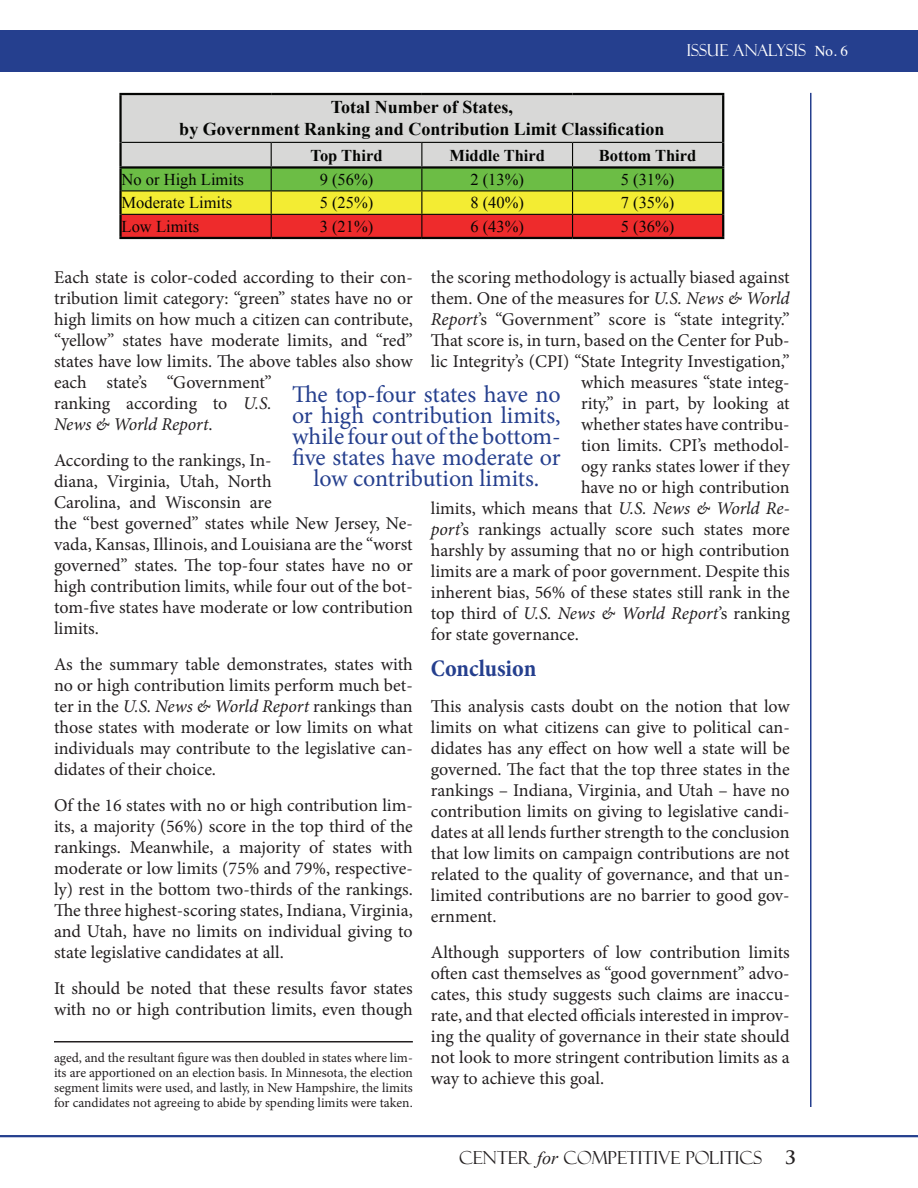
<style>
.page{position:relative;width:918px;height:1188px;background:#fff}
.page>*{position:absolute;margin:0;border:0;box-sizing:border-box;transform-origin:0 0}
.t1{font:24px/21px "Minion Pro";letter-spacing:-.005em;color:#253f8e;text-align:center}
.t2{font:700 condensed 24px "Minion Pro";color:#253f8e}
.t3{font:18px/21px "Minion Pro";letter-spacing:-.005em;color:#231f20;text-align:justify}
.t4{font:700 18px/21.6px "Times New Roman";color:#040503;text-align:center}
.t5{font:italic 18px "Minion Pro";letter-spacing:-.005em;color:#231f20}
.t6{font:18px "Felix Titling";color:#231f20}
.t7{font:700 18px "Trajan Pro";color:#231f20}
.t8{font:16.5px "Times New Roman";color:#040503}
.t9{font:700 16.5px "Times New Roman";color:#040503}
.t10{font:16.5px "Felix Titling";color:#fff}
.t11{font:13.5px/15px "Minion Pro";color:#231f20;text-align:justify}
.s1{font-family:"Times";font-size:15px}
.s2{font-style:italic}
.s3{font-style:normal}
.s4{font-family:"Times New Roman";font-style:italic}
</style>
<div class="page">
<div style="left:0;top:30px;width:918px;height:42px;background:#253f8e"></div>
<hr style="left:0;top:1135px;width:918px;height:2px;background:#253f8e">
<hr style="left:810px;top:93px;width:2px;height:1014px;background:#253f8e">
<hr style="left:54px;top:1041px;width:359px;height:1px;background:#231f20">
<div style="left:122px;top:95px;width:600px;height:47px;background:#d8d8d7"></div>
<hr style="left:119px;top:95px;width:3px;height:47px;background:#040503">
<hr style="left:119px;top:93px;width:152px;height:2px;background:#040503">
<hr style="left:271px;top:93px;width:151px;height:2px;background:#040503">
<hr style="left:422px;top:93px;width:151px;height:2px;background:#040503">
<hr style="left:573px;top:93px;width:151px;height:2px;background:#040503">
<hr style="left:722px;top:95px;width:2px;height:47px;background:#040503">
<hr style="left:119px;top:142px;width:3px;height:24px;background:#040503">
<hr style="left:122px;top:142px;width:149px;height:1px;background:#040503">
<hr style="left:271px;top:142px;width:151px;height:1px;background:#040503">
<hr style="left:422px;top:142px;width:151px;height:1px;background:#040503">
<hr style="left:573px;top:142px;width:149px;height:1px;background:#040503">
<hr style="left:722px;top:142px;width:2px;height:24px;background:#040503">
<hr style="left:119px;top:166px;width:152px;height:3px;background:#040503">
<hr style="left:573px;top:166px;width:151px;height:3px;background:#040503">
<hr style="left:119px;top:169px;width:3px;height:22px;background:#040503">
<hr style="left:722px;top:169px;width:2px;height:22px;background:#040503">
<hr style="left:119px;top:191px;width:3px;height:23px;background:#040503">
<hr style="left:722px;top:191px;width:2px;height:23px;background:#040503">
<hr style="left:119px;top:214px;width:3px;height:23px;background:#040503">
<hr style="left:119px;top:237px;width:152px;height:2px;background:#040503">
<hr style="left:271px;top:237px;width:151px;height:2px;background:#040503">
<hr style="left:422px;top:237px;width:151px;height:2px;background:#040503">
<hr style="left:573px;top:237px;width:151px;height:2px;background:#040503">
<svg style="left:121px;top:143px;width:602px;height:95px;background:#bb9f59"></svg>
<hr style="left:722px;top:214px;width:2px;height:23px;background:#040503">
<p class="t10" style="left:687px;top:41px;width:163px">ISSUE ANALYSIS <span class="s1">No. 6</span></p>
<p class="t4" style="left:179px;top:96px;width:487px">Total Number of States,<br>by Government Ranking and Contribution Limit Classification</p>
<p class="t9" style="left:311px;top:144px;width:74px">Top Third</p>
<p class="t9" style="left:449px;top:144px;width:97px">Middle Third</p>
<p class="t9" style="left:599px;top:144px;width:99px">Bottom Third</p>
<p class="t8" style="left:122px;top:168px;width:124px">No or High Limits</p>
<p class="t8" style="left:320px;top:168px;width:55px">9 (56%)</p>
<p class="t8" style="left:470px;top:168px;width:55px">2 (13%)</p>
<p class="t8" style="left:621px;top:168px;width:55px">5 (31%)</p>
<p class="t8" style="left:122px;top:192px;width:112px">Moderate Limits</p>
<p class="t8" style="left:320px;top:192px;width:55px">5 (25%)</p>
<p class="t8" style="left:470px;top:192px;width:55px">8 (40%)</p>
<p class="t8" style="left:621px;top:192px;width:55px">7 (35%)</p>
<p class="t8" style="left:122px;top:215px;width:79px">Low Limits</p>
<p class="t8" style="left:320px;top:215px;width:55px">3 (21%)</p>
<p class="t8" style="left:470px;top:215px;width:55px">6 (43%)</p>
<p class="t8" style="left:621px;top:215px;width:55px">5 (36%)</p>
<p class="t3" style="left:54px;top:267px;width:360px;text-align:left">Each state is color-coded according to their con&shy;tribution limit category: “green” states have no or high limits on how much a citizen can contribute, “yellow” states have moderate limits, and “red” states have low limits. The above tables also show each state’s “Government”<br>ranking according to <span class="s2">U.S.<br>News &amp; World Report</span>.</p>
<p class="t3" style="left:54px;top:450px;width:360px;text-align:left">According to the rankings, In-<br>diana, Virginia, Utah, North<br>Carolina, and Wisconsin are<br>the “best governed” states while New Jersey, Ne&shy;vada, Kansas, Illinois, and Louisiana are the “worst governed” states. The top-four states have no or high contribution limits, while four out of the bot&shy;tom-five states have moderate or low contribution limits.</p>
<p class="t3" style="left:54px;top:654px;width:360px">As the summary table demonstrates, states with no or high contribution limits perform much bet&shy;ter in the <span class="s2">U.S. News &amp; World Report</span> rankings than those states with moderate or low limits on what individuals may contribute to the legislative can&shy;didates of their choice.</p>
<p class="t3" style="left:54px;top:795px;width:360px">Of the 16 states with no or high contribution lim&shy;its, a majority (56%) score in the top third of the rankings. Meanwhile, a majority of states with moderate or low limits (75% and 79%, respective&shy;ly) rest in the bottom two-thirds of the rankings.<br>The three highest-scoring states, Indiana, Virginia, and Utah, have no limits on individual giving to state legislative candidates at all.</p>
<p class="t3" style="left:54px;top:978px;width:360px">It should be noted that these results favor states with no or high contribution limits, even though</p>
<p class="t11" style="left:54px;top:1050px;width:360px">aged, and the resultant figure was then doubled in states where lim&shy;its are apportioned on an election basis. In Minnesota, the election segment limits were used, and lastly, in New Hampshire, the limits for candidates not agreeing to abide by spending limits were taken.</p>
<p class="t3" style="left:431px;top:267px;width:360px">the scoring methodology is actually biased against</p>
<p class="t3" style="left:431px;top:288px;width:360px">them. One of the measures for <span class="s2">U.S. News &amp; World</span></p>
<p class="t3" style="left:431px;top:309px;width:360px"><span class="s2">Report</span>’s “Government” score is “state integrity.”</p>
<p class="t3" style="left:431px;top:330px;width:360px">That score is, in turn, based on the Center for Pub-</p>
<p class="t3" style="left:431px;top:351px;width:360px">lic Integrity’s (CPI) “State Integrity Investigation,”</p>
<p class="t3" style="left:581px;top:372px;width:210px">which measures “state integ-</p>
<p class="t3" style="left:581px;top:393px;width:210px">rity,” in part, by looking at</p>
<p class="t3" style="left:581px;top:414px;width:210px">whether states have contribu-</p>
<p class="t3" style="left:581px;top:435px;width:210px">tion limits. CPI’s methodol-</p>
<p class="t3" style="left:581px;top:456px;width:210px">ogy ranks states lower if they</p>
<p class="t3" style="left:581px;top:477px;width:210px">have no or high contribution</p>
<p class="t3" style="left:431px;top:498px;width:360px">limits, which means that <span class="s2">U.S. News &amp; World Re-</span></p>
<p class="t3" style="left:431px;top:519px;width:360px"><span class="s2">port</span>’s rankings actually score such states more</p>
<p class="t3" style="left:431px;top:540px;width:360px">harshly by assuming that no or high contribution</p>
<p class="t3" style="left:431px;top:561px;width:360px">limits are a mark of poor government. Despite this</p>
<p class="t3" style="left:431px;top:582px;width:360px">inherent bias, 56% of these states still rank in the</p>
<p class="t5" style="left:431px;top:601px;width:360px"><span class="s3">top third of</span> U.S. News &amp; World Report<span class="s3">’s ranking</span></p>
<p class="t3" style="left:431px;top:624px;width:150px">for state governance.</p>
<h1 class="t2" style="left:431px;top:652px;width:107px">Conclusion</h1>
<p class="t3" style="left:431px;top:696px;width:360px">This analysis casts doubt on the notion that low limits on what citizens can give to political can&shy;didates has any effect on how well a state will be governed. The fact that the top three states in the rankings – Indiana, Virginia, and Utah – have no contribution limits on giving to legislative candi&shy;dates at all lends further strength to the conclusion that low limits on campaign contributions are not related to the quality of governance, and that un&shy;limited contributions are no barrier to good gov&shy;ernment.</p>
<p class="t3" style="left:431px;top:942px;width:360px">Although supporters of low contribution limits often cast themselves as “good government” advo&shy;cates, this study suggests such claims are inaccu&shy;rate, and that elected officials interested in improv&shy;ing the quality of governance in their state should not look to more stringent contribution limits as a way to achieve this goal.</p>
<h1 class="t1" style="left:292px;top:384px;width:270px">The top-four states have no or high contribution limits, while four out of the bottom&shy;five states have moderate or low contribution limits.</h1>
<p class="t6" style="left:459px;top:1147px;width:305px">CENTER <span class="s4">for</span> COMPETITIVE POLITICS</p>
<p class="t7" style="left:785px;top:1146px;width:12px">3</p>
</div>
